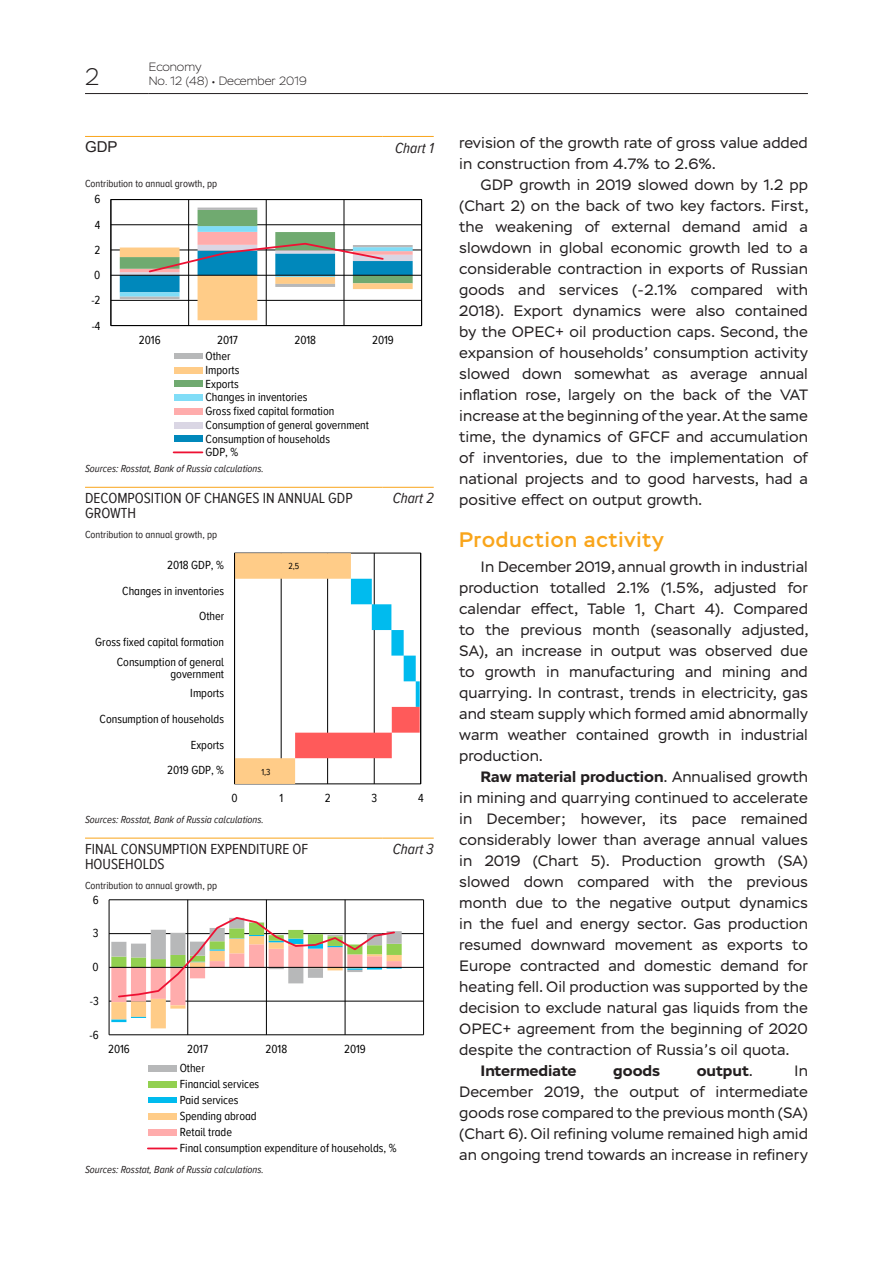
<style>
.page{position:relative;width:893px;height:1263px;background:#fff}
.page>*{position:absolute;margin:0;border:0;box-sizing:border-box;transform-origin:0 0}
.t1{font:200 24px "Stem";color:#231f20}
.ПодРаздел{font:500 21px "Stem";letter-spacing:.05em;color:#f9a51b}
.текст{font:15px/21px "Stem Text";color:#231f20;text-align:justify}
.Заголовок_рисунка{font:15px/15px "Proxima Nova A Cond";color:#231f20}
.текст-2{font:700 15px "Stem Text";color:#231f20}
.Рисунок{font:italic 15px "Proxima Nova A Cond";color:#231f20}
.t2{font:15px "Arial";color:#231f20}
.t3{font:12.15px/16px "Proxima Nova A Cond";letter-spacing:-.005em;color:#000}
.t4{font:12px/13.8px "Proxima Nova A Cond";color:#000}
.t5{font:200 12px/14.4px "Stem";color:#231f20}
.Сноска_рисунков{font:italic 10.5px "Proxima Nova A Cond";color:#231f20}
.t6{font:10.5px "Proxima Nova A Cond";color:#231f20}
.t7{font:9px "Proxima Nova A Cond";color:#000}
.s1{font-weight:700}
.s2{font-weight:400}
</style>
<div class="page">
<hr style="left:85px;top:93px;width:64px;height:1px;background:#231f20">
<hr style="left:149px;top:93px;width:659px;height:1px;background:#231f20">
<svg style="left:235px;top:553px;width:185px;height:231px"></svg>
<hr style="left:234px;top:553px;width:1px;height:231px;background:#000">
<hr style="left:85px;top:487px;width:298px;height:1px;background:#f9a51b">
<hr style="left:383px;top:487px;width:51px;height:1px;background:#f9a51b">
<hr style="left:111px;top:300px;width:311px;height:1px;background:#000">
<hr style="left:111px;top:250px;width:311px;height:1px;background:#000">
<hr style="left:111px;top:224px;width:311px;height:1px;background:#000">
<hr style="left:188px;top:200px;width:1px;height:126px;background:#000">
<hr style="left:266px;top:200px;width:1px;height:126px;background:#000">
<hr style="left:344px;top:200px;width:1px;height:126px;background:#000">
<div style="left:111px;top:199px;width:311px;height:127px;border:1px solid #000"></div>
<hr style="left:198px;top:208px;width:59px;height:2px;background:#b7b8b9">
<hr style="left:111px;top:275px;width:311px;height:1px;background:#000">
<svg style="left:120px;top:210px;width:293px;height:110px"></svg>
<div style="left:174px;top:353px;width:28px;height:6px;background:#b7b8b9"></div>
<div style="left:174px;top:367px;width:28px;height:6px;background:#fc8"></div>
<div style="left:174px;top:381px;width:28px;height:6px;background:#70aa70"></div>
<div style="left:174px;top:394px;width:28px;height:6px;background:#80ddf7"></div>
<div style="left:174px;top:408px;width:28px;height:6px;background:#ffacac"></div>
<div style="left:174px;top:422px;width:28px;height:6px;background:#dad6e4"></div>
<div style="left:174px;top:436px;width:28px;height:6px;background:#08b"></div>
<hr style="left:174px;top:451px;width:28px;height:2px;background:#e13">
<hr style="left:85px;top:136px;width:298px;height:1px;background:#f9a51b">
<hr style="left:383px;top:136px;width:51px;height:1px;background:#f9a51b">
<hr style="left:109px;top:1034px;width:315px;height:1px;background:#000">
<hr style="left:109px;top:1001px;width:315px;height:1px;background:#000">
<hr style="left:109px;top:933px;width:315px;height:1px;background:#000">
<hr style="left:109px;top:899px;width:315px;height:1px;background:#000">
<hr style="left:109px;top:900px;width:1px;height:135px;background:#000">
<hr style="left:187px;top:900px;width:1px;height:135px;background:#000">
<hr style="left:266px;top:900px;width:1px;height:135px;background:#000">
<hr style="left:345px;top:900px;width:1px;height:135px;background:#000">
<hr style="left:423px;top:900px;width:1px;height:135px;background:#000">
<hr style="left:109px;top:967px;width:315px;height:1px;background:#000">
<svg style="left:111px;top:916px;width:291px;height:112px"></svg>
<div style="left:148px;top:1065px;width:29px;height:6px;background:#b7b8b9"></div>
<div style="left:148px;top:1081px;width:29px;height:6px;background:#92d050"></div>
<div style="left:148px;top:1097px;width:29px;height:6px;background:#0be"></div>
<div style="left:148px;top:1113px;width:29px;height:6px;background:#fc8"></div>
<div style="left:148px;top:1129px;width:29px;height:6px;background:#ffacac"></div>
<hr style="left:148px;top:1147px;width:29px;height:2px;background:#e13">
<hr style="left:85px;top:838px;width:298px;height:1px;background:#f9a51b">
<hr style="left:383px;top:838px;width:51px;height:1px;background:#f9a51b">
<h1 class="t1" style="left:85px;top:63px;width:16px">2</h1>
<p class="t5" style="left:149px;top:59px;width:160px">Economy<br>No. 12 (48) • December 2019</p>
<p class="t2" style="left:85px;top:136px;width:34px">GDP</p>
<p class="Рисунок" style="left:395px;top:137px;width:40px">Chart 1</p>
<p class="t6" style="left:85px;top:176px;width:134px">Contribution to annual growth, pp</p>
<p class="t3" style="left:95px;top:191px;width:7px">6</p>
<p class="t4" style="left:95px;top:217px;width:7px">4</p>
<p class="t4" style="left:95px;top:242px;width:7px">2</p>
<p class="t4" style="left:94px;top:268px;width:8px">0</p>
<p class="t4" style="left:91px;top:293px;width:11px">-2</p>
<p class="t4" style="left:92px;top:318px;width:10px">-4</p>
<p class="t4" style="left:139px;top:333px;width:23px">2016</p>
<p class="t4" style="left:217px;top:333px;width:22px">2017</p>
<p class="t4" style="left:294px;top:333px;width:23px">2018</p>
<p class="t4" style="left:372px;top:333px;width:23px">2019</p>
<p class="t4" style="left:206px;top:349px;width:35px">Other<br>Imports<br>Exports</p>
<p class="t3" style="left:206px;top:389px;width:103px">Changes in inventories</p>
<p class="t4" style="left:206px;top:404px;width:165px">Gross fixed capital formation<br>Consumption of general government<br>Consumption of households<br>GDP, %</p>
<p class="Сноска_рисунков" style="left:85px;top:461px;width:180px">Sources: Rosstat, Bank of Russia calculations.</p>
<p class="Заголовок_рисунка" style="left:85px;top:490px;width:269px">DECOMPOSITION OF CHANGES IN ANNUAL GDP<br>GROWTH</p>
<p class="Рисунок" style="left:393px;top:487px;width:43px">Chart 2</p>
<p class="t6" style="left:85px;top:526px;width:134px">Contribution to annual growth, pp</p>
<p class="t4" style="left:167px;top:558px;width:58px">2018 GDP, %</p>
<p class="t4" style="left:122px;top:583px;width:103px">Changes in inventories</p>
<p class="t3" style="left:199px;top:608px;width:27px">Other</p>
<p class="t4" style="left:95px;top:635px;width:130px">Gross fixed capital formation</p>
<p class="t4" style="left:117px;top:655px;width:109px;line-height:11.9px;text-align:right">Consumption of general government</p>
<p class="t3" style="left:190px;top:685px;width:35px">Imports</p>
<p class="t4" style="left:100px;top:712px;width:126px">Consumption of households</p>
<p class="t4" style="left:191px;top:737px;width:35px">Exports</p>
<p class="t3" style="left:167px;top:762px;width:58px">2019 GDP, %</p>
<p class="t7" style="left:288px;top:560px;width:12px">2,5</p>
<p class="t7" style="left:261px;top:765px;width:11px">1,3</p>
<p class="t4" style="left:232px;top:791px;width:8px">0</p>
<p class="t4" style="left:279px;top:791px;width:5px">1</p>
<p class="t4" style="left:325px;top:791px;width:7px">2</p>
<p class="t4" style="left:371px;top:791px;width:7px">3</p>
<p class="t4" style="left:418px;top:791px;width:7px">4</p>
<p class="Сноска_рисунков" style="left:85px;top:811px;width:180px">Sources: Rosstat, Bank of Russia calculations.</p>
<p class="Заголовок_рисунка" style="left:85px;top:841px;width:225px">FINAL CONSUMPTION EXPENDITURE OF<br>HOUSEHOLDS</p>
<p class="Рисунок" style="left:393px;top:838px;width:42px">Chart 3</p>
<p class="t6" style="left:85px;top:877px;width:134px">Contribution to annual growth, pp</p>
<p class="t3" style="left:93px;top:891px;width:7px">6</p>
<p class="t3" style="left:93px;top:925px;width:7px">3</p>
<p class="t4" style="left:92px;top:960px;width:8px">0</p>
<p class="t4" style="left:90px;top:993px;width:10px">-3</p>
<p class="t4" style="left:90px;top:1027px;width:11px">-6</p>
<p class="t4" style="left:108px;top:1042px;width:23px">2016</p>
<p class="t4" style="left:187px;top:1042px;width:22px">2017</p>
<p class="t4" style="left:265px;top:1042px;width:23px">2018</p>
<p class="t4" style="left:344px;top:1042px;width:23px">2019</p>
<p class="t4" style="left:180px;top:1060px;width:81px;line-height:16px">Other<br>Financial services<br>Paid services</p>
<p class="t3" style="left:180px;top:1108px;width:78px">Spending abroad<br>Retail trade</p>
<p class="t4" style="left:180px;top:1141px;width:218px">Final consumption expenditure of households, %</p>
<p class="Сноска_рисунков" style="left:85px;top:1162px;width:180px">Sources: Rosstat, Bank of Russia calculations.</p>
<p class="текст" style="left:459px;top:132px;width:350px">revision of the growth rate of gross value added in construction from 4.7% to 2.6%.</p>
<p class="текст" style="left:459px;top:174px;width:351px;text-indent:21px">GDP growth in 2019 slowed down by 1.2 pp (Chart 2) on the back of two key factors. First, the weakening of external demand amid a slowdown in global economic growth led to a considerable contraction in exports of Russian goods and services (-2.1% compared with 2018). Export dynamics were also contained by the OPEC+ oil production caps. Second, the expansion of households’ consumption activity slowed down somewhat as average annual inflation rose, largely on the back of the VAT increase at the beginning of the year. At the same time, the dynamics of GFCF and accumulation of inventories, due to the implementation of national projects and to good harvests, had a positive effect on output growth.</p>
<p class="ПодРаздел" style="left:459px;top:527px;width:206px">Production activity</p>
<p class="текст" style="left:459px;top:557px;width:351px;text-indent:21px">In December 2019, annual growth in industrial production totalled 2.1% (1.5%, adjusted for calendar effect, Table 1, Chart 4). Compared to the previous month (seasonally adjusted, SA), an increase in output was observed due to growth in manufacturing and mining and quarrying. In contrast, trends in electricity, gas and steam supply which formed amid abnormally warm weather contained growth in industrial production.</p>
<p class="текст" style="left:459px;top:767px;width:350px;text-indent:21px"><span class="s1">Raw material production</span>. Annualised growth in mining and quarrying continued to accelerate in December; however, its pace remained considerably lower than average annual values in 2019 (Chart 5). Production growth (SA) slowed down compared with the previous month due to the negative output dynamics in the fuel and energy sector. Gas production resumed downward movement as exports to Europe contracted and domestic demand for heating fell. Oil production was supported by the decision to exclude natural gas liquids from the OPEC+ agreement from the beginning of 2020 despite the contraction of Russia’s oil quota.</p>
<p class="текст-2" style="left:480px;top:1061px;width:98px">Intermediate</p>
<p class="текст-2" style="left:613px;top:1061px;width:48px">goods</p>
<p class="текст-2" style="left:697px;top:1061px;width:58px">output<span class="s2">.</span></p>
<p class="текст" style="left:459px;top:1061px;width:350px;text-indent:335px">In December 2019, the output of intermediate goods rose compared to the previous month (SA) (Chart 6). Oil refining volume remained high amid an ongoing trend towards an increase in refinery</p>
</div>
